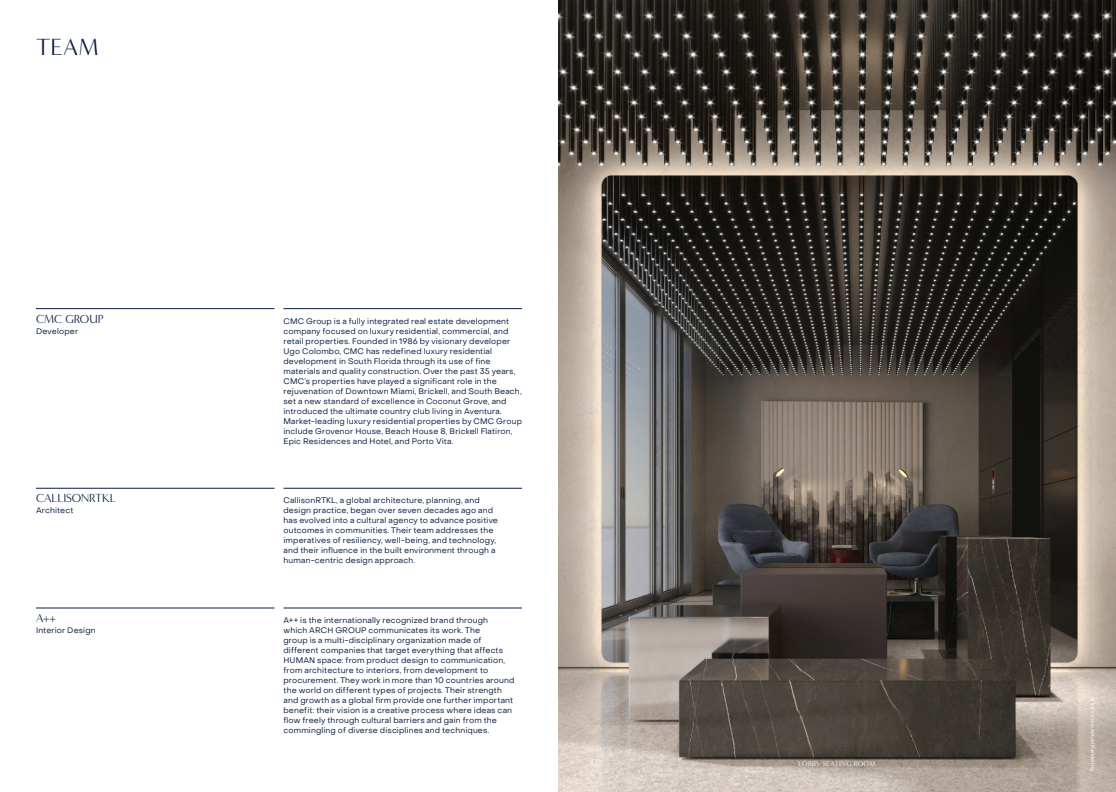
<style>
.page{position:relative;width:1116px;height:792px;background:#fff}
.page>*{position:absolute;margin:0;border:0;box-sizing:border-box;transform-origin:0 0}
.t1{font:24px "Minerva Modern";color:#0a1e41}
.t2{font:12px "Minerva Modern";letter-spacing:-.015em;color:#0a1e41}
.VITA_BODY_BLUE{font:8px/10px "Object Sans";letter-spacing:.015em;color:#0a1e41}
.t3{font:7px "Minerva Modern";letter-spacing:.045em;color:#fff}
.VITA_BODY{font:5px "Object Sans";letter-spacing:.005em;color:#fff}
</style>
<div class="page">
<hr style="left:36px;top:308px;width:238px;height:1px;background:#0a1e41">
<hr style="left:36px;top:488px;width:238px;height:1px;background:#0a1e41">
<hr style="left:36px;top:608px;width:238px;height:1px;background:#0a1e41">
<hr style="left:284px;top:308px;width:238px;height:1px;background:#0a1e41">
<hr style="left:284px;top:488px;width:238px;height:1px;background:#0a1e41">
<hr style="left:284px;top:608px;width:238px;height:1px;background:#0a1e41">
<img style="left:559px;top:0;width:557px;height:792px">
<p class="t1" style="left:36px;top:33px;width:64px">TEAM</p>
<p class="t2" style="left:36px;top:312px;width:69px">CMC GROUP</p>
<p class="VITA_BODY_BLUE" style="left:36px;top:326px;width:44px">Developer</p>
<p class="VITA_BODY_BLUE" style="left:284px;top:316px;width:240px">CMC Group is a fully integrated real estate development company focused on luxury residential, commercial, and retail properties. Founded in 1986 by visionary developer Ugo Colombo, CMC has redefined luxury residential development in South Florida through its use of fine materials and quality construction. Over the past 35 years, CMC’s properties have played a significant role in the rejuvenation of Downtown Miami, Brickell, and South Beach, set a new standard of excellence in Coconut Grove, and introduced the ultimate country club living in Aventura.<br>Market-leading luxury residential properties by CMC Group include Grovenor House, Beach House 8, Brickell Flatiron, Epic Residences and Hotel, and Porto Vita.</p>
<p class="t2" style="left:36px;top:491px;width:81px">CALLISONRTKL</p>
<p class="VITA_BODY_BLUE" style="left:36px;top:506px;width:39px">Architect</p>
<p class="VITA_BODY_BLUE" style="left:284px;top:495px;width:216px">CallisonRTKL, a global architecture, planning, and design practice, began over seven decades ago and has evolved into a cultural agency to advance positive outcomes in communities. Their team addresses the imperatives of resiliency, well-being, and technology, and their influence in the built environment through a human-centric design approach.</p>
<p class="t2" style="left:36px;top:611px;width:22px">A++</p>
<p class="VITA_BODY_BLUE" style="left:36px;top:625px;width:61px">Interior Design</p>
<p class="VITA_BODY_BLUE" style="left:284px;top:615px;width:232px">A++ is the internationally recognized brand through<br>which ARCH GROUP communicates its work. The<br>group is a multi-disciplinary organization made of different companies that target everything that affects HUMAN space: from product design to communication, from architecture to interiors, from development to procurement. They work in more than 10 countries around the world on different types of projects. Their strength and growth as a global firm provide one further important benefit: their vision is a creative process where ideas can flow freely through cultural barriers and gain from the commingling of diverse disciplines and techniques.</p>
<p class="t3" style="left:799px;top:760px;width:78px">LOBBY SEATING ROOM</p>
<p class="VITA_BODY" style="left:1096px;top:697px;width:76px;rotate:90deg">Artist’s Conceptual Rendering</p>
</div>
